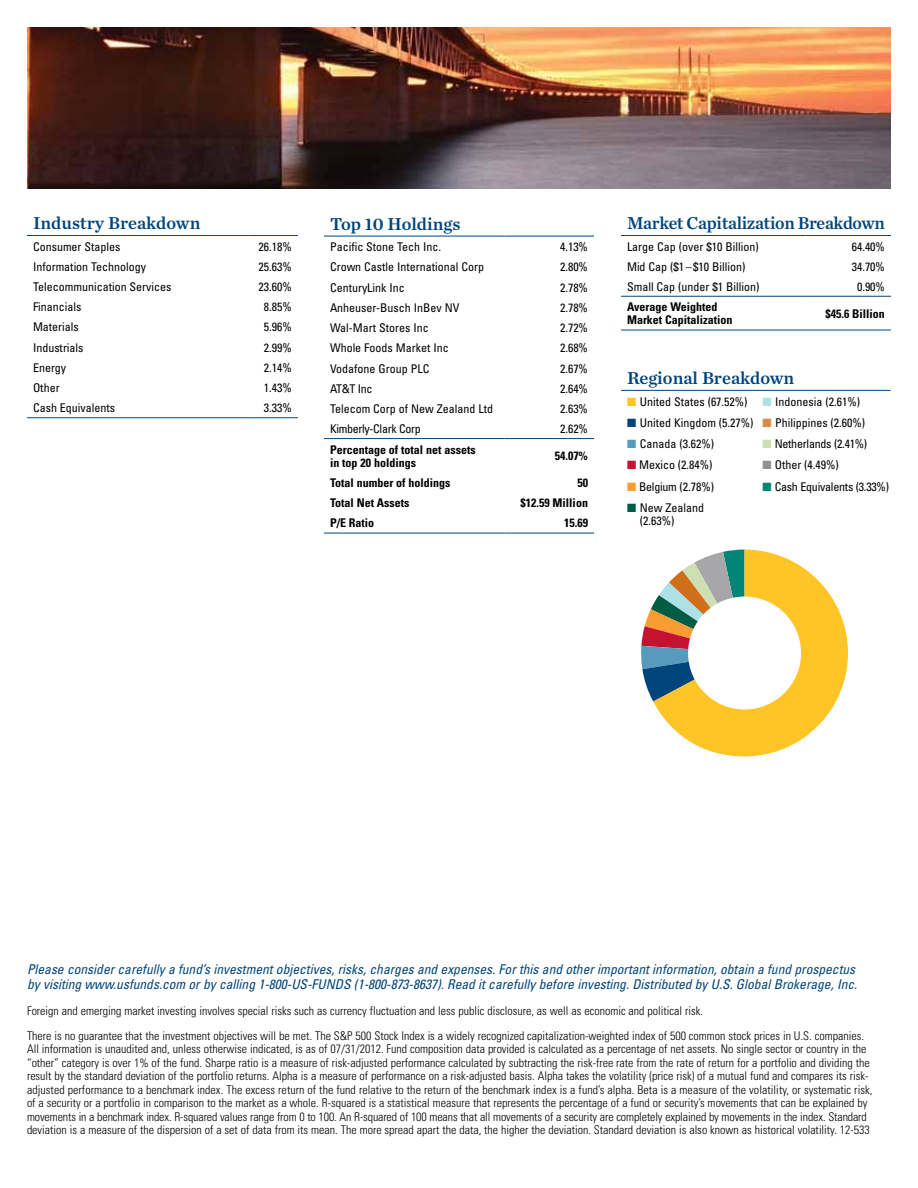
<style>
.page{position:relative;width:918px;height:1188px;background:#fff}
.page>*{position:absolute;margin:0;border:0;box-sizing:border-box;transform-origin:0 0}
.t1{font:18px "Chronicle Text G1 Semi";letter-spacing:-.005em;color:#00447c}
.t2{font:italic condensed 13.5px/15px "Univers";color:#00447c}
.t3{font:300 condensed 12px/13.5px "Univers";color:#000}
.t4{font:condensed 12px/13.5px "Univers";color:#000}
.t5{font:700 condensed 12px/13.5px "Univers";color:#000}
.t6{font:condensed 12px "Univers";letter-spacing:-.02em;color:#000}
.t7{font:condensed 12px "Univers";letter-spacing:-.025em;color:#000}
.s1{color:#ffc425}
.s2{color:#00447c}
.s3{color:#569bbe}
.s4{color:#c41230}
.s5{color:#f99d31}
.s6{color:#005c42}
.s7{color:#aee0e8}
.s8{color:#da8c47}
.s9{color:#cee0b3}
.s10{color:#919195}
.s11{color:#008576}
</style>
<div class="page">
<img style="left:27px;top:27px;width:864px;height:162px">
<hr style="left:27px;top:235px;width:223px;height:1px;background:#00447c">
<hr style="left:250px;top:235px;width:48px;height:1px;background:#00447c">
<hr style="left:27px;top:417px;width:223px;height:1px;background:#00447c">
<hr style="left:250px;top:417px;width:48px;height:1px;background:#00447c">
<hr style="left:621px;top:235px;width:185px;height:1px;background:#00447c">
<hr style="left:806px;top:235px;width:85px;height:1px;background:#00447c">
<hr style="left:621px;top:330px;width:185px;height:1px;background:#00447c">
<hr style="left:806px;top:330px;width:85px;height:1px;background:#00447c">
<hr style="left:621px;top:296px;width:185px;height:1px;background:#00447c">
<hr style="left:806px;top:296px;width:85px;height:1px;background:#00447c">
<hr style="left:324px;top:533px;width:180px;height:1px;background:#00447c">
<hr style="left:504px;top:533px;width:90px;height:1px;background:#00447c">
<hr style="left:324px;top:438px;width:180px;height:1px;background:#00447c">
<hr style="left:504px;top:438px;width:90px;height:1px;background:#00447c">
<hr style="left:324px;top:236px;width:180px;height:1px;background:#00447c">
<hr style="left:504px;top:236px;width:90px;height:1px;background:#00447c">
<svg style="left:641px;top:550px;width:207px;height:206px"></svg>
<div style="left:688px;top:597px;width:113px;height:112px;background:#fff;border-radius:50%"></div>
<hr style="left:621px;top:390px;width:131px;height:1px;background:#00447c">
<hr style="left:752px;top:390px;width:139px;height:1px;background:#00447c">
<h1 class="t1" style="left:33px;top:209px;width:169px">Industry Breakdown</h1>
<p class="t4" style="left:33px;top:239px;width:89px">Consumer Staples</p>
<p class="t4" style="left:259px;top:239px;width:35px">26.18%</p>
<p class="t4" style="left:33px;top:259px;width:115px">Information Technology</p>
<p class="t4" style="left:259px;top:259px;width:35px">25.63%</p>
<p class="t4" style="left:33px;top:280px;width:140px">Telecommunication Services</p>
<p class="t4" style="left:259px;top:280px;width:35px">23.60%</p>
<p class="t4" style="left:33px;top:300px;width:50px">Financials</p>
<p class="t4" style="left:264px;top:300px;width:29px">8.85%</p>
<p class="t4" style="left:33px;top:320px;width:47px">Materials</p>
<p class="t4" style="left:264px;top:320px;width:29px">5.96%</p>
<p class="t4" style="left:33px;top:340px;width:52px">Industrials</p>
<p class="t4" style="left:264px;top:340px;width:29px">2.99%</p>
<p class="t4" style="left:33px;top:361px;width:35px">Energy</p>
<p class="t4" style="left:264px;top:361px;width:29px">2.14%</p>
<p class="t4" style="left:33px;top:381px;width:28px">Other</p>
<p class="t4" style="left:264px;top:381px;width:29px">1.43%</p>
<p class="t4" style="left:33px;top:401px;width:84px">Cash Equivalents</p>
<p class="t4" style="left:264px;top:401px;width:29px">3.33%</p>
<h1 class="t1" style="left:330px;top:210px;width:132px">Top 10 Holdings</h1>
<p class="t4" style="left:330px;top:240px;width:113px">Pacific Stone Tech Inc.</p>
<p class="t4" style="left:560px;top:240px;width:29px">4.13%</p>
<p class="t4" style="left:330px;top:260px;width:156px">Crown Castle International Corp</p>
<p class="t4" style="left:560px;top:260px;width:29px">2.80%</p>
<p class="t4" style="left:330px;top:280px;width:76px">CenturyLink Inc</p>
<p class="t4" style="left:560px;top:280px;width:29px">2.78%</p>
<p class="t4" style="left:330px;top:300px;width:131px">Anheuser-Busch InBev NV</p>
<p class="t4" style="left:560px;top:300px;width:29px">2.78%</p>
<p class="t4" style="left:330px;top:321px;width:100px">Wal-Mart Stores Inc</p>
<p class="t4" style="left:560px;top:321px;width:29px">2.72%</p>
<p class="t4" style="left:330px;top:341px;width:120px">Whole Foods Market Inc</p>
<p class="t4" style="left:560px;top:341px;width:29px">2.68%</p>
<p class="t4" style="left:330px;top:361px;width:101px">Vodafone Group PLC</p>
<p class="t4" style="left:560px;top:361px;width:29px">2.67%</p>
<p class="t4" style="left:330px;top:381px;width:44px">AT&amp;T Inc</p>
<p class="t4" style="left:560px;top:381px;width:29px">2.64%</p>
<p class="t4" style="left:330px;top:402px;width:165px">Telecom Corp of New Zealand Ltd</p>
<p class="t4" style="left:560px;top:402px;width:29px">2.63%</p>
<p class="t7" style="left:330px;top:421px;width:92px">Kimberly-Clark Corp</p>
<p class="t4" style="left:560px;top:422px;width:29px">2.62%</p>
<p class="t5" style="left:330px;top:442px;width:147px">Percentage of total net assets in top 20 holdings</p>
<p class="t5" style="left:555px;top:449px;width:35px">54.07%</p>
<p class="t5" style="left:330px;top:476px;width:122px">Total number of holdings</p>
<p class="t5" style="left:577px;top:476px;width:12px">50</p>
<p class="t5" style="left:330px;top:496px;width:81px">Total Net Assets</p>
<p class="t5" style="left:520px;top:496px;width:69px">$12.59 Million</p>
<p class="t5" style="left:330px;top:516px;width:46px">P/E Ratio</p>
<p class="t5" style="left:564px;top:516px;width:25px">15.69</p>
<h1 class="t1" style="left:627px;top:209px;width:259px">Market Capitalization Breakdown</h1>
<p class="t4" style="left:627px;top:239px;width:133px">Large Cap (over $10 Billion)</p>
<p class="t4" style="left:852px;top:239px;width:35px">64.40%</p>
<p class="t4" style="left:627px;top:259px;width:120px">Mid Cap ($1–$10 Billion)</p>
<p class="t4" style="left:852px;top:259px;width:35px">34.70%</p>
<p class="t4" style="left:627px;top:280px;width:134px">Small Cap (under $1 Billion)</p>
<p class="t4" style="left:857px;top:280px;width:29px">0.90%</p>
<p class="t5" style="left:627px;top:300px;width:107px">Average Weighted<br>Market Capitalization</p>
<p class="t5" style="left:825px;top:306px;width:61px">$45.6 Billion</p>
<h1 class="t1" style="left:627px;top:364px;width:169px">Regional Breakdown</h1>
<p class="t4" style="left:627px;top:395px;width:122px"><span class="s1">■</span> United States (67.52%)</p>
<p class="t4" style="left:627px;top:416px;width:128px"><span class="s2">■</span> United Kingdom (5.27%)</p>
<p class="t4" style="left:627px;top:437px;width:89px"><span class="s3">■</span> Canada (3.62%)</p>
<p class="t4" style="left:627px;top:458px;width:87px"><span class="s4">■</span> Mexico (2.84%)</p>
<p class="t6" style="left:627px;top:479px;width:89px"><span class="s5">■</span> Belgium (2.78%)</p>
<p class="t4" style="left:640px;top:500px;width:66px;text-indent:-13px"><span class="s6">■</span> New Zealand (2.63%)</p>
<p class="t4" style="left:762px;top:395px;width:99px"><span class="s7">■</span> Indonesia (2.61%)</p>
<p class="t4" style="left:762px;top:416px;width:104px"><span class="s8">■</span> Philippines (2.60%)</p>
<p class="t6" style="left:762px;top:437px;width:106px"><span class="s9">■</span> Netherlands (2.41%)</p>
<p class="t4" style="left:762px;top:458px;width:78px"><span class="s10">■</span> Other (4.49%)</p>
<p class="t6" style="left:762px;top:479px;width:128px"><span class="s11">■</span> Cash Equivalents (3.33%)</p>
<p class="t2" style="left:27px;top:962px;width:832px">Please consider carefully a fund’s investment objectives, risks, charges and expenses. For this and other important information, obtain a fund prospectus by visiting www.usfunds.com or by calling 1-800-US-FUNDS (1-800-873-8637). Read it carefully before investing. Distributed by U.S. Global Brokerage, Inc.</p>
<p class="t3" style="left:27px;top:999px;width:839px;line-height:24.3px">Foreign and emerging market investing involves special risks such as currency fluctuation and less public disclosure, as well as economic and political risk.<br>There is no guarantee that the investment objectives will be met. The S&amp;P 500 Stock Index is a widely recognized capitalization-weighted index of 500 common stock prices in U.S. companies.</p>
<p class="t3" style="left:27px;top:1042px;width:847px">All information is unaudited and, unless otherwise indicated, is as of 07/31/2012. Fund composition data provided is calculated as a percentage of net assets. No single sector or country in the “other” category is over 1% of the fund. Sharpe ratio is a measure of risk-adjusted performance calculated by subtracting the risk-free rate from the rate of return for a portfolio and dividing the result by the standard deviation of the portfolio returns. Alpha is a measure of performance on a risk-adjusted basis. Alpha takes the volatility (price risk) of a mutual fund and compares its risk&shy;adjusted performance to a benchmark index. The excess return of the fund relative to the return of the benchmark index is a fund’s alpha. Beta is a measure of the volatility, or systematic risk, of a security or a portfolio in comparison to the market as a whole. R-squared is a statistical measure that represents the percentage of a fund or security’s movements that can be explained by movements in a benchmark index. R-squared values range from 0 to 100. An R-squared of 100 means that all movements of a security are completely explained by movements in the index. Standard deviation is a measure of the dispersion of a set of data from its mean. The more spread apart the data, the higher the deviation. Standard deviation is also known as historical volatility. 12-533</p>
</div>
